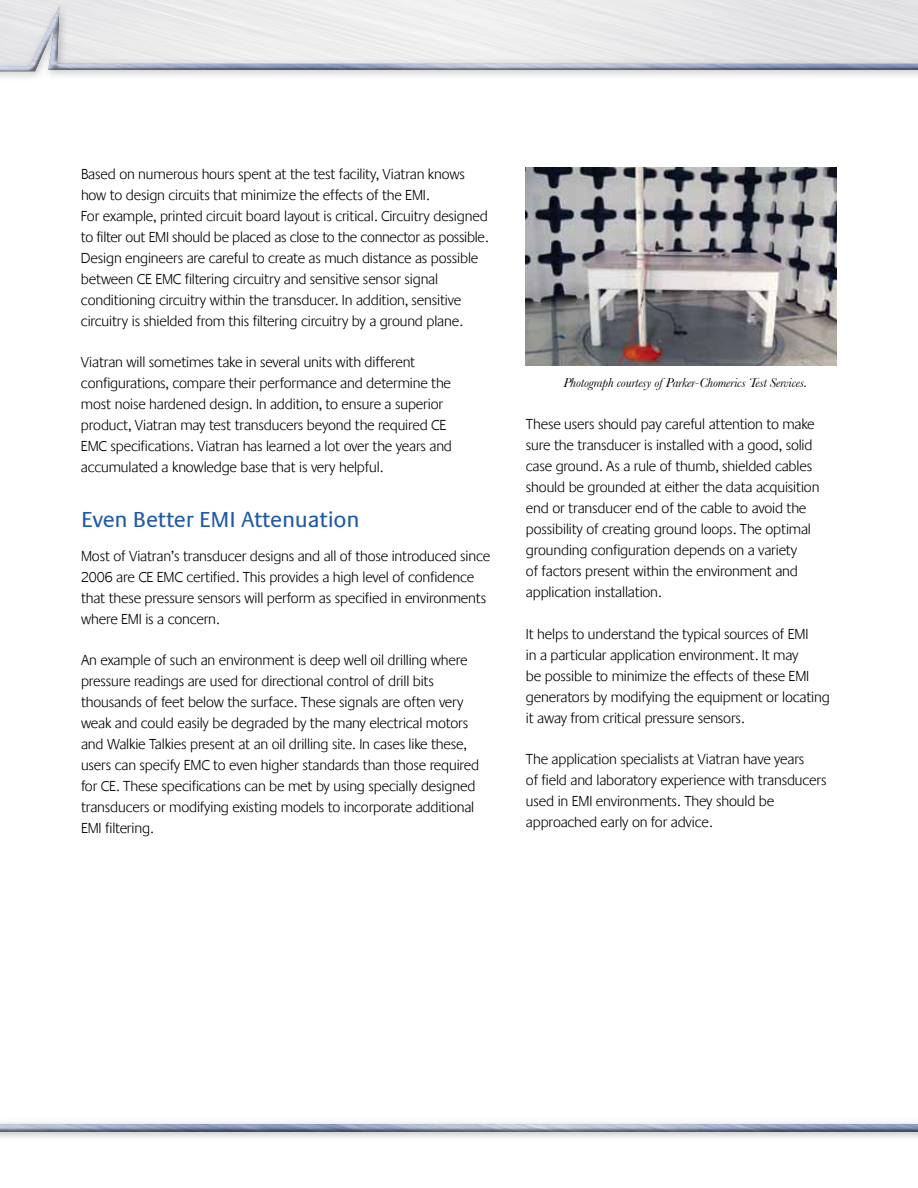
<style>
.page{position:relative;width:918px;height:1188px;background:#fff}
.page>*{position:absolute;margin:0;border:0;box-sizing:border-box;transform-origin:0 0}
.t1{font:22.5px "Praxis";letter-spacing:-.01em;color:#1f59a9}
.t2{font:300 15px/21px "Praxis LT";letter-spacing:-.01em;color:#000}
.t3{font:italic 13.5px "Baskerville";letter-spacing:-.01em;color:#000}
</style>
<div class="page">
<img style="left:526px;top:167px;width:311px;height:198px">
<div style="left:0;top:1px;width:918px;height:81px;background:linear-gradient(to right,#f5f5f5,#f5f5f5)"></div>
<svg style="left:0;top:3px;width:918px;height:69px;fill:#e9e8ea"></svg>
<svg style="left:0;top:1133px;width:918px;height:5px;fill:#e8e8e8"></svg>
<div style="left:0;top:1122px;width:918px;height:8px;background:#efefef"></div>
<svg style="left:0;top:1124px;width:918px;height:9px;background:#9099ae"></svg>
<p class="t2" style="left:81px;top:163px;width:409px">Based on numerous hours spent at the test facility, Viatran knows how to design circuits that minimize the effects of the EMI.<br>For example, printed circuit board layout is critical. Circuitry designed to filter out EMI should be placed as close to the connector as possible.<br>Design engineers are careful to create as much distance as possible between CE EMC filtering circuitry and sensitive sensor signal conditioning circuitry within the transducer. In addition, sensitive circuitry is shielded from this filtering circuitry by a ground plane.</p>
<p class="t2" style="left:81px;top:352px;width:373px">Viatran will sometimes take in several units with different configurations, compare their performance and determine the most noise hardened design. In addition, to ensure a superior product, Viatran may test transducers beyond the required CE EMC specifications. Viatran has learned a lot over the years and accumulated a knowledge base that is very helpful.</p>
<h1 class="t1" style="left:81px;top:507px;width:280px">Even Better EMI Attenuation</h1>
<p class="t2" style="left:81px;top:546px;width:411px">Most of Viatran’s transducer designs and all of those introduced since 2006 are CE EMC certified. This provides a high level of confidence that these pressure sensors will perform as specified in environments where EMI is a concern.</p>
<p class="t2" style="left:81px;top:650px;width:400px">An example of such an environment is deep well oil drilling where pressure readings are used for directional control of drill bits thousands of feet below the surface. These signals are often very weak and could easily be degraded by the many electrical motors and Walkie Talkies present at an oil drilling site. In cases like these, users can specify EMC to even higher standards than those required for CE. These specifications can be met by using specially designed transducers or modifying existing models to incorporate additional EMI filtering.</p>
<p class="t3" style="left:563px;top:375px;width:246px">Photograph courtesy of Parker-Chomerics Test Services.</p>
<p class="t2" style="left:526px;top:414px;width:295px">These users should pay careful attention to make sure the transducer is installed with a good, solid case ground. As a rule of thumb, shielded cables should be grounded at either the data acquisition end or transducer end of the cable to avoid the possibility of creating ground loops. The optimal grounding configuration depends on a variety<br>of factors present within the environment and application installation.</p>
<p class="t2" style="left:526px;top:623px;width:305px">It helps to understand the typical sources of EMI<br>in a particular application environment. It may<br>be possible to minimize the effects of these EMI generators by modifying the equipment or locating it away from critical pressure sensors.</p>
<p class="t2" style="left:526px;top:749px;width:302px">The application specialists at Viatran have years<br>of field and laboratory experience with transducers used in EMI environments. They should be approached early on for advice.</p>
</div>
